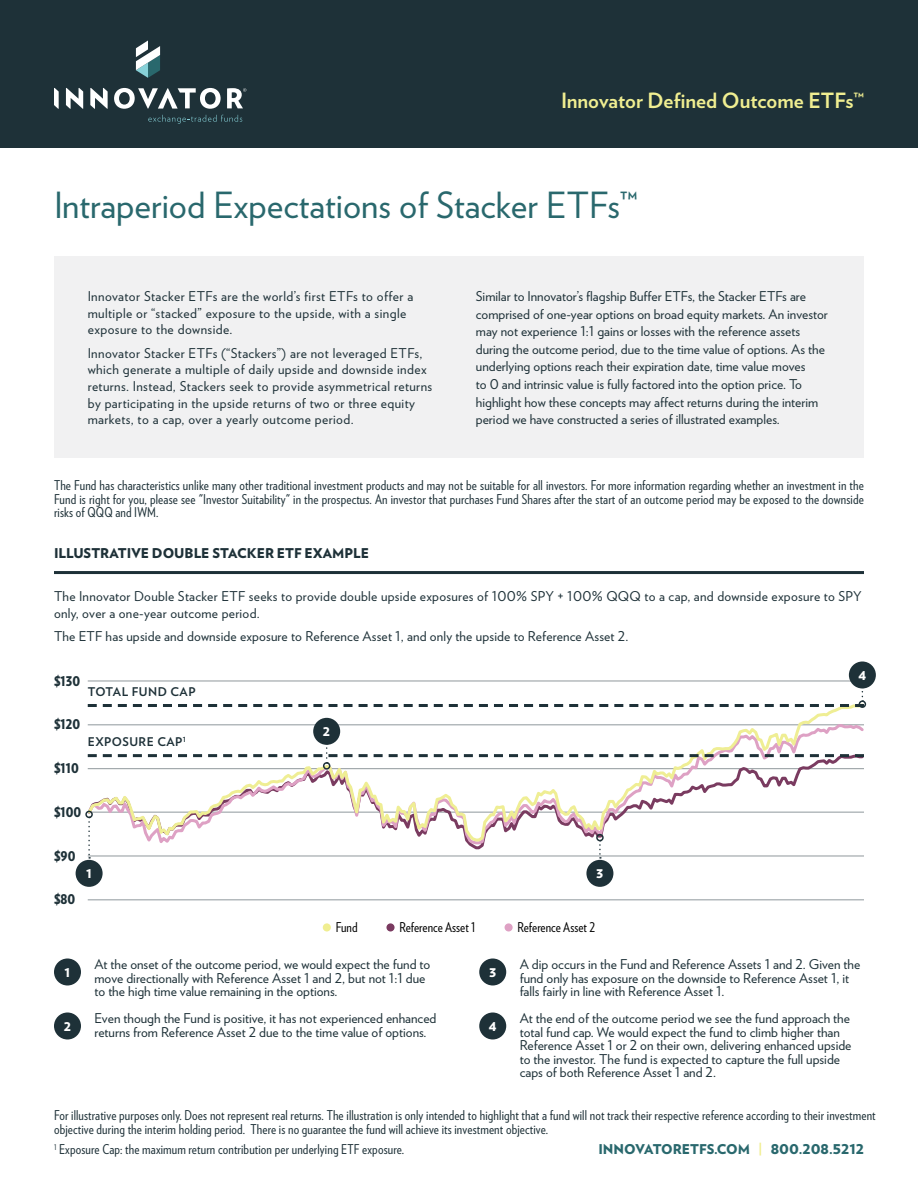
<style>
.page{position:relative;width:918px;height:1188px;background:#fff}
.page>*{position:absolute;margin:0;border:0;box-sizing:border-box;transform-origin:0 0}
.t1{font:36px "Verlag";color:#29686d}
.t2{font:700 21px "Verlag";color:#f0ee91}
.t3{font:13.5px/13.5px "Verlag";color:#1e3138}
.t4{font:13.5px/13.5px "Verlag Condensed";letter-spacing:.01em;color:#1e3138;text-align:justify}
.t5{font:13.5px/16.6px "Verlag";letter-spacing:.03em;color:#1e3138}
.t6{font:13.5px/16.5px "Verlag";letter-spacing:.02em;color:#1e3138}
.t7{font:900 13.5px "Verlag";color:#1e3138}
.t8{font:13.5px "Verlag Condensed";color:#000}
.t9{font:900 13.5px "Verlag";color:#29686d}
.t10{font:900 13.5px "Verlag Condensed";color:#1e3138}
.t11{font:700 12px "Verlag";letter-spacing:.04em;color:#1e3138}
.t12{font:900 12px "Verlag";color:#fff}
.s1{color:#f0ee91}
</style>
<div class="page">
<div style="left:0;top:0;width:918px;height:148px;background:#1e3138"></div>
<div style="left:54px;top:256px;width:810px;height:202px;background:#f1f1f2"></div>
<hr style="left:54px;top:571px;width:810px;height:3px;background:#1e3138">
<div style="left:54px;top:958px;width:27px;height:28px;background:#1e3138;border-radius:50%"></div>
<div style="left:479px;top:958px;width:27px;height:28px;background:#1e3138;border-radius:50%"></div>
<div style="left:54px;top:1012px;width:27px;height:28px;background:#1e3138;border-radius:50%"></div>
<div style="left:479px;top:1012px;width:27px;height:28px;background:#1e3138;border-radius:50%"></div>
<div style="left:323px;top:923px;width:8px;height:9px;background:#f0ee91;border-radius:50%"></div>
<svg style="left:386px;top:923px;width:9px;height:9px"></svg>
<div style="left:505px;top:923px;width:8px;height:9px;background:#dea1c4;border-radius:50%"></div>
<hr style="left:88px;top:900px;width:776px;height:1px;background:#8f989c">
<hr style="left:88px;top:856px;width:776px;height:1px;background:#8f989c">
<hr style="left:88px;top:681px;width:776px;height:1px;background:#8f989c">
<svg style="left:85px;top:701px;width:781px;height:142px"></svg>
<div style="left:76px;top:860px;width:27px;height:27px;background:#1e3138;border-radius:50%"></div>
<svg style="left:88px;top:818px;width:2px;height:41px"></svg>
<div style="left:85px;top:811px;width:8px;height:7px;border:2px solid #1e3138;border-radius:50%"></div>
<div style="left:586px;top:860px;width:27px;height:27px;background:#1e3138;border-radius:50%"></div>
<svg style="left:599px;top:841px;width:2px;height:18px"></svg>
<div style="left:596px;top:834px;width:8px;height:7px;border:2px solid #1e3138;border-radius:50%"></div>
<div style="left:313px;top:718px;width:27px;height:27px;background:#1e3138;border-radius:50%"></div>
<svg style="left:88px;top:743px;width:776px;height:21px"></svg>
<div style="left:323px;top:762px;width:7px;height:8px;border:2px solid #1e3138;border-radius:50%"></div>
<div style="left:849px;top:662px;width:27px;height:26px;background:#1e3138;border-radius:50%"></div>
<svg style="left:88px;top:687px;width:776px;height:20px"></svg>
<div style="left:859px;top:700px;width:7px;height:8px;border:2px solid #1e3138;border-radius:50%"></div>
<svg style="left:90px;top:88px;width:18px;height:21px"></svg>
<svg style="left:114px;top:88px;width:107px;height:21px"></svg>
<svg style="left:66px;top:88px;width:17px;height:21px"></svg>
<svg style="left:54px;top:88px;width:5px;height:21px"></svg>
<svg style="left:136px;top:40px;width:24px;height:38px"></svg>
<svg style="left:148px;top:115px;width:94px;height:9px"></svg>
<svg style="left:227px;top:88px;width:19px;height:20px"></svg>
<h2 class="t2" style="left:561px;top:84px;width:304px">Innovator Defined Outcome ETFs™</h2>
<h1 class="t1" style="left:54px;top:178px;width:585px">Intraperiod Expectations of Stacker ETFs™</h1>
<p class="t5" style="left:88px;top:287px;width:327px">Innovator Stacker ETFs are the world’s first ETFs to offer a multiple or “stacked” exposure to the upside, with a single exposure to the downside.</p>
<p class="t5" style="left:88px;top:344px;width:346px">Innovator Stacker ETFs (“Stackers”) are not leveraged ETFs, which generate a multiple of daily upside and downside index returns. Instead, Stackers seek to provide asymmetrical returns by participating in the upside returns of two or three equity markets, to a cap, over a yearly outcome period.</p>
<p class="t3" style="left:476px;top:287px;width:354px;line-height:17.5px">Similar to Innovator’s flagship Buffer ETFs, the Stacker ETFs are comprised of one-year options on broad equity markets. An investor may not experience 1:1 gains or losses with the reference assets during the outcome period, due to the time value of options. As the underlying options reach their expiration date, time value moves<br>to 0 and intrinsic value is fully factored into the option price. To highlight how these concepts may affect returns during the interim period we have constructed a series of illustrated examples.</p>
<p class="t4" style="left:54px;top:478px;width:811px">The Fund has characteristics unlike many other traditional investment products and may not be suitable for all investors. For more information regarding whether an investment in the Fund is right for you, please see "Investor Suitability" in the prospectus. An investor that purchases Fund Shares after the start of an outcome period may be exposed to the downside risks of QQQ and IWM.</p>
<p class="t7" style="left:54px;top:542px;width:317px">ILLUSTRATIVE DOUBLE STACKER ETF EXAMPLE</p>
<p class="t6" style="left:54px;top:587px;width:809px">The Innovator Double Stacker ETF seeks to provide double upside exposures of 100% SPY + 100% QQQ to a cap, and downside exposure to SPY only, over a one-year outcome period.</p>
<p class="t3" style="left:54px;top:629px;width:576px">The ETF has upside and downside exposure to Reference Asset 1, and only the upside to Reference Asset 2.</p>
<p class="t10" style="left:54px;top:670px;width:28px">$130</p>
<p class="t10" style="left:54px;top:714px;width:28px">$120</p>
<p class="t10" style="left:54px;top:758px;width:26px">$110</p>
<p class="t10" style="left:54px;top:801px;width:29px">$100</p>
<p class="t10" style="left:54px;top:845px;width:23px">$90</p>
<p class="t10" style="left:54px;top:889px;width:23px">$80</p>
<p class="t11" style="left:88px;top:683px;width:109px">TOTAL FUND CAP</p>
<p class="t12" style="left:323px;top:722px;width:9px">2</p>
<p class="t11" style="left:88px;top:733px;width:100px">EXPOSURE CAP<sup>1</sup></p>
<p class="t12" style="left:86px;top:864px;width:7px">1</p>
<p class="t12" style="left:596px;top:864px;width:9px">3</p>
<p class="t8" style="left:336px;top:917px;width:23px">Fund</p>
<p class="t8" style="left:399px;top:917px;width:78px">Reference Asset 1</p>
<p class="t8" style="left:517px;top:917px;width:79px">Reference Asset 2</p>
<p class="t12" style="left:858px;top:666px;width:9px">4</p>
<p class="t12" style="left:65px;top:963px;width:7px">1</p>
<p class="t3" style="left:94px;top:957px;width:337px">At the onset of the outcome period, we would expect the fund to move directionally with Reference Asset 1 and 2, but not 1:1 due to the high time value remaining in the options.</p>
<p class="t12" style="left:489px;top:963px;width:9px">3</p>
<p class="t3" style="left:520px;top:957px;width:342px">A dip occurs in the Fund and Reference Assets 1 and 2. Given the fund only has exposure on the downside to Reference Asset 1, it falls fairly in line with Reference Asset 1.</p>
<p class="t12" style="left:64px;top:1017px;width:9px">2</p>
<p class="t3" style="left:94px;top:1011px;width:344px">Even though the Fund is positive, it has not experienced enhanced returns from Reference Asset 2 due to the time value of options.</p>
<p class="t12" style="left:489px;top:1017px;width:9px">4</p>
<p class="t3" style="left:520px;top:1011px;width:333px">At the end of the outcome period we see the fund approach the total fund cap. We would expect the fund to climb higher than Reference Asset 1 or 2 on their own, delivering enhanced upside to the investor. The fund is expected to capture the full upside caps of both Reference Asset 1 and 2.</p>
<p class="t4" style="left:54px;top:1108px;width:823px">For illustrative purposes only. Does not represent real returns. The illustration is only intended to highlight that a fund will not track their respective reference according to their investment objective during the interim holding period. There is no guarantee the fund will achieve its investment objective.</p>
<p class="t4" style="left:54px;top:1142px;width:352px"><sup>1</sup> Exposure Cap: the maximum return contribution per underlying ETF exposure.</p>
<p class="t9" style="left:598px;top:1138px;width:267px">INNOVATORETFS.COM <span class="s1">|</span> 800.208.5212</p>
</div>
